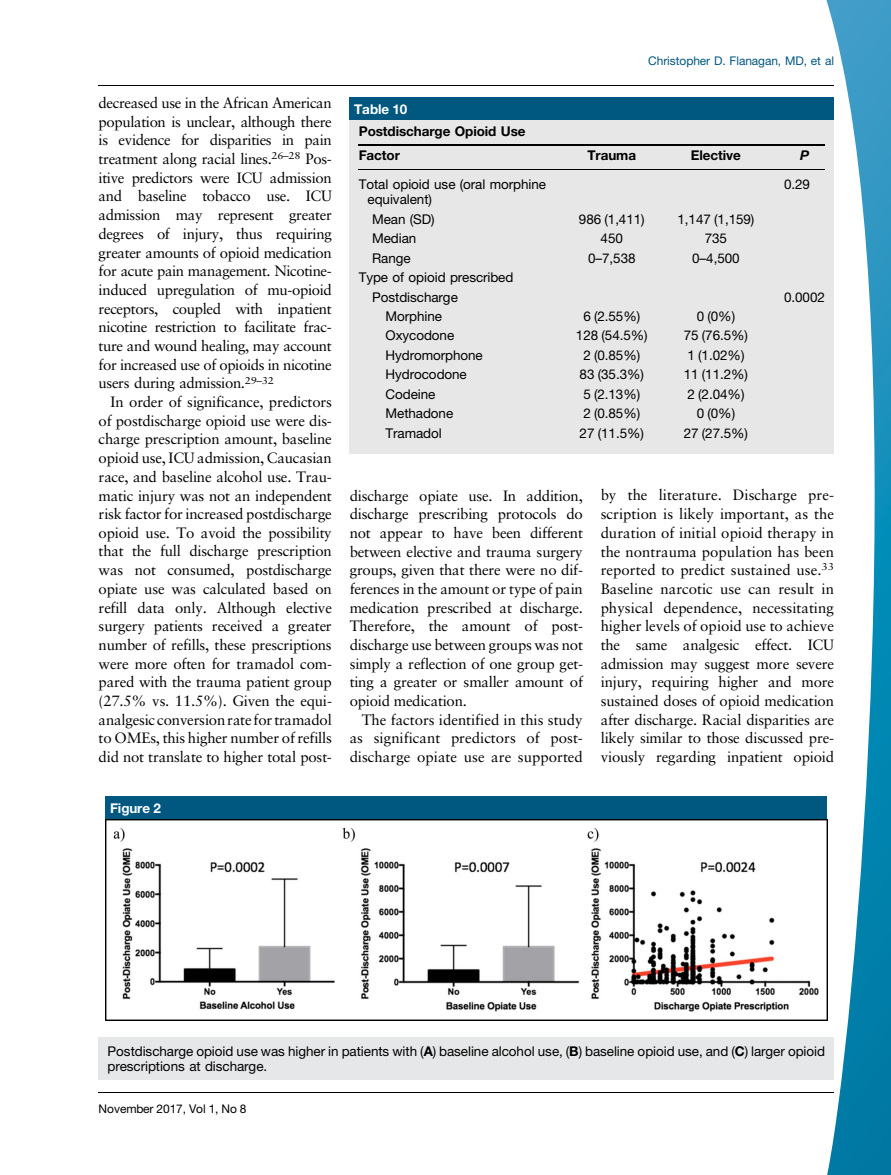
<style>
.page{position:relative;width:891px;height:1175px;background:#fff}
.page>*{position:absolute;margin:0;border:0;box-sizing:border-box;transform-origin:0 0}
.t1{font:15px/18.8px "Adv O Tece 49054";color:#000;text-align:justify}
.t2{font:13.5px/15px "Adv OT7 fe 89 a 09";color:#000}
.t3{font:13.5px/23.9px "Adv O Td 1 f 5 cc 91.B";color:#000}
.t4{font:13.5px "Adv O Td 1 f 5 cc 91.B";color:#fff}
.t5{font:13.5px "Adv O Tfadd 598 a.BI";color:#000}
.t6{font:12px "Adv OT7 fe 89 a 09";color:#00577f}
.t7{font:12px "Adv OT7 fe 89 a 09";color:#000}
.s1{font-style:inherit}
.s2{font-family:"Adv O Td 1 f 5 cc 91.B"}
</style>
<div class="page">
<svg style="left:824px;top:0;width:67px;height:1174px"></svg>
<div style="left:106px;top:796px;width:721px;height:23px;background:#00577f"></div>
<div style="left:99px;top:1037px;width:735px;height:42px;background:#e6e7e8"></div>
<img style="left:106px;top:819px;width:721px;height:201px">
<div style="left:350px;top:136px;width:484px;height:318px;background:#e7e7e7"></div>
<hr style="left:359px;top:144px;width:466px;height:1px;background:#000">
<hr style="left:359px;top:169px;width:466px;height:1px;background:#000">
<div style="left:350px;top:98px;width:484px;height:22px;background:#00577f"></div>
<div style="left:350px;top:120px;width:484px;height:16px;background:#e7e7e7"></div>
<hr style="left:99px;top:85px;width:735px;height:1px;background:#000">
<hr style="left:99px;top:1092px;width:735px;height:1px;background:#000">
<p class="t1" style="left:99px;top:95px;width:235px">decreased use in the African American population is unclear, although there is evidence for disparities in pain treatment along racial lines.<sup>26</sup><sup>–</sup><sup>28</sup> Pos&shy;itive predictors were ICU admission and baseline tobacco use. ICU admission may represent greater degrees of injury, thus requiring greater amounts of opioid medication for acute pain management. Nicotine&shy;induced upregulation of mu-opioid receptors, coupled with inpatient nicotine restriction to facilitate frac&shy;ture and wound healing, may account for increased use of opioids in nicotine users during admission.<sup>29</sup><sup>–</sup><sup>32</sup></p>
<p class="t1" style="left:99px;top:393px;width:235px;text-indent:12px">In order of significance, predictors of postdischarge opioid use were dis&shy;charge prescription amount, baseline opioid use, ICU admission, Caucasian race, and baseline alcohol use. Trau&shy;matic injury was not an independent risk factor for increased postdischarge opioid use. To avoid the possibility that the full discharge prescription was not consumed, postdischarge opiate use was calculated based on refill data only. Although elective surgery patients received a greater number of refills, these prescriptions were more often for tramadol com&shy;pared with the trauma patient group (27.5% vs. 11.5%). Given the equi&shy;analgesic conversion rate for tramadol to OMEs, this higher number of refills did not translate to higher total post-</p>
<p class="t4" style="left:110px;top:803px;width:52px">Figure 2</p>
<p class="t4" style="left:354px;top:104px;width:55px">Table 10</p>
<p class="t3" style="left:359px;top:121px;width:168px">Postdischarge Opioid Use<br>Factor</p>
<p class="t6" style="left:648px;top:57px;width:187px">Christopher D. Flanagan, MD, et al</p>
<p class="t3" style="left:587px;top:145px;width:50px">Trauma</p>
<p class="t3" style="left:691px;top:145px;width:51px">Elective</p>
<p class="t5" style="left:800px;top:147px;width:10px">P</p>
<p class="t2" style="left:368px;top:178px;width:180px;text-indent:-9px">Total opioid use (oral morphine equivalent)</p>
<p class="t2" style="left:784px;top:178px;width:27px">0.29</p>
<p class="t2" style="left:372px;top:213px;width:64px">Mean (SD)</p>
<p class="t2" style="left:579px;top:213px;width:67px">986 (1,411)</p>
<p class="t2" style="left:678px;top:213px;width:78px">1,147 (1,159)</p>
<p class="t2" style="left:372px;top:232px;width:46px">Median</p>
<p class="t2" style="left:601px;top:232px;width:24px">450</p>
<p class="t2" style="left:705px;top:232px;width:24px">735</p>
<p class="t2" style="left:372px;top:252px;width:40px">Range</p>
<p class="t2" style="left:588px;top:252px;width:49px">0<span class="s1">–</span>7,538</p>
<p class="t2" style="left:692px;top:252px;width:49px">0<span class="s1">–</span>4,500</p>
<p class="t2" style="left:372px;top:269px;width:143px;line-height:19.4px;text-indent:-13px">Type of opioid prescribed<br>Postdischarge</p>
<p class="t2" style="left:784px;top:291px;width:42px">0.0002</p>
<p class="t2" style="left:386px;top:310px;width:58px">Morphine</p>
<p class="t2" style="left:583px;top:310px;width:58px">6 (2.55%)</p>
<p class="t2" style="left:697px;top:310px;width:40px">0 (0%)</p>
<p class="t2" style="left:386px;top:329px;width:70px">Oxycodone</p>
<p class="t2" style="left:576px;top:329px;width:73px">128 (54.5%)</p>
<p class="t2" style="left:684px;top:329px;width:66px">75 (76.5%)</p>
<p class="t2" style="left:386px;top:349px;width:99px">Hydromorphone</p>
<p class="t2" style="left:583px;top:349px;width:58px">2 (0.85%)</p>
<p class="t2" style="left:687px;top:349px;width:58px">1 (1.02%)</p>
<p class="t2" style="left:386px;top:368px;width:83px">Hydrocodone</p>
<p class="t2" style="left:580px;top:368px;width:66px">83 (35.3%)</p>
<p class="t2" style="left:684px;top:368px;width:66px">11 (11.2%)</p>
<p class="t2" style="left:386px;top:388px;width:51px">Codeine</p>
<p class="t2" style="left:583px;top:388px;width:58px">5 (2.13%)</p>
<p class="t2" style="left:687px;top:388px;width:58px">2 (2.04%)</p>
<p class="t2" style="left:386px;top:407px;width:69px">Methadone</p>
<p class="t2" style="left:583px;top:407px;width:58px">2 (0.85%)</p>
<p class="t2" style="left:697px;top:407px;width:40px">0 (0%)</p>
<p class="t2" style="left:386px;top:427px;width:58px">Tramadol</p>
<p class="t2" style="left:580px;top:427px;width:66px">27 (11.5%)</p>
<p class="t2" style="left:684px;top:427px;width:66px">27 (27.5%)</p>
<p class="t1" style="left:350px;top:487px;width:235px">discharge opiate use. In addition, discharge prescribing protocols do not appear to have been different between elective and trauma surgery groups, given that there were no dif&shy;ferences in the amount or type of pain medication prescribed at discharge.<br>Therefore, the amount of post&shy;discharge use between groups was not simply a reflection of one group get&shy;ting a greater or smaller amount of opioid medication.</p>
<p class="t1" style="left:350px;top:711px;width:235px;text-indent:12px">The factors identified in this study as significant predictors of post&shy;discharge opiate use are supported</p>
<p class="t1" style="left:601px;top:487px;width:235px">by the literature. Discharge pre&shy;scription is likely important, as the duration of initial opioid therapy in the nontrauma population has been reported to predict sustained use.<sup>33<br></sup>Baseline narcotic use can result in physical dependence, necessitating higher levels of opioid use to achieve the same analgesic effect. ICU admission may suggest more severe injury, requiring higher and more sustained doses of opioid medication after discharge. Racial disparities are likely similar to those discussed pre&shy;viously regarding inpatient opioid</p>
<p class="t2" style="left:108px;top:1044px;width:719px">Postdischarge opioid use was higher in patients with (<span class="s2">A</span>) baseline alcohol use, (<span class="s2">B</span>) baseline opioid use, and (<span class="s2">C</span>) larger opioid prescriptions at discharge.</p>
<p class="t7" style="left:99px;top:1104px;width:149px">November 2017, Vol 1, No 8</p>
</div>
